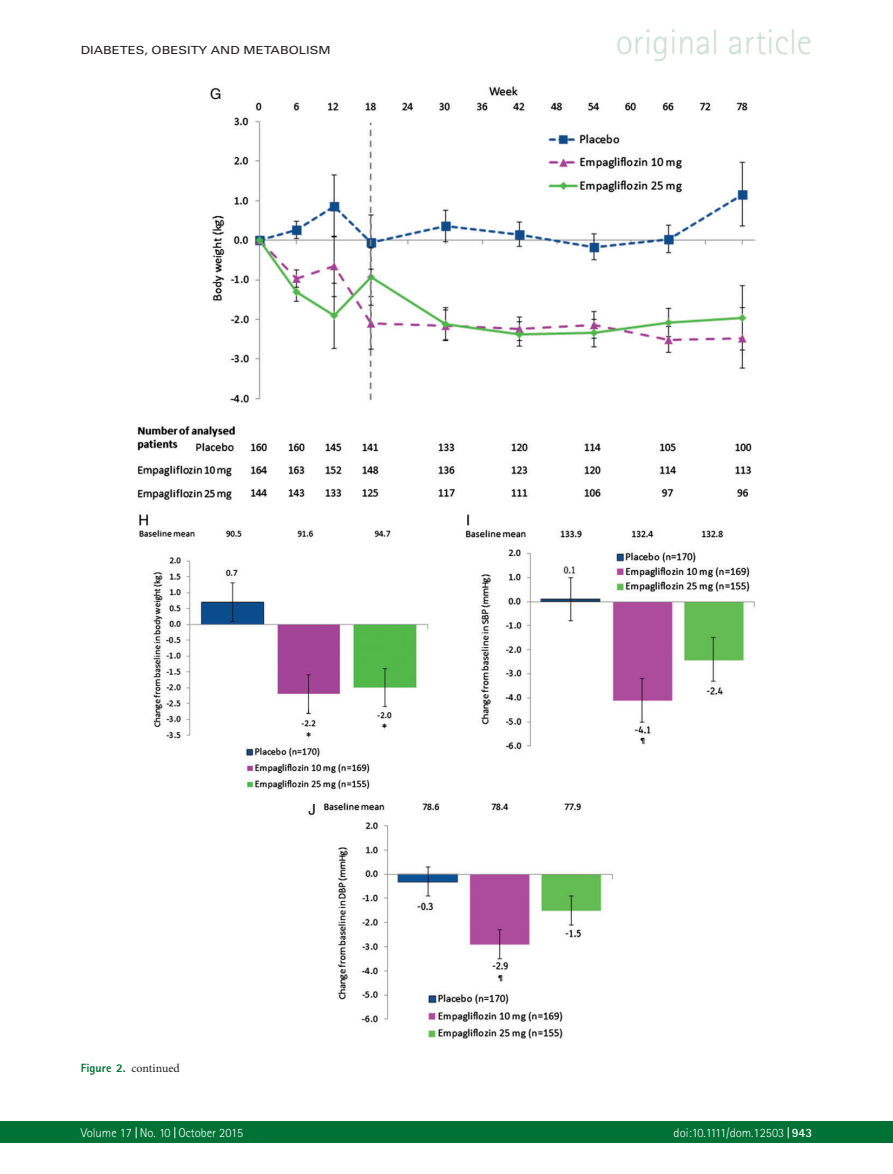
<style>
.page{position:relative;width:893px;height:1174px;background:#fff}
.page>*{position:absolute;margin:0;border:0;box-sizing:border-box;transform-origin:0 0}
.t1{font:300 35.85px "Rotis Sans Serif Std";color:#cbe0d2}
.t2{font:300 12.75px "Rotis Sans Serif Std";color:#fff}
.t3{font:12px "Minion Pro";color:#231f20}
.t4{font:11.1px "Univers LT Std";color:#231f20;scale:1.17 1}
.s1{font-family:"Rotis Sans Serif Std";font-weight:800;color:#007236}
.s2{font-weight:700}
</style>
<div class="page">
<img style="left:138px;top:87px;width:617px;height:951px">
<div style="left:0;top:1121px;width:893px;height:21px;background:#007236"></div>
<p class="t4" style="left:81px;top:46px;width:215px">DIABETES, OBESITY AND METABOLISM</p>
<h1 class="t1" style="left:616px;top:29px;width:198px">original article</h1>
<p class="t3" style="left:81px;top:1063px;width:101px"><span class="s1">Figure 2.</span> continued</p>
<p class="t2" style="left:81px;top:1128px;width:164px">Volume 17 No. 10 October 2015</p>
<p class="t2" style="left:674px;top:1128px;width:140px">doi:10.1111/dom.12503 <span class="s2">943</span></p>
</div>
